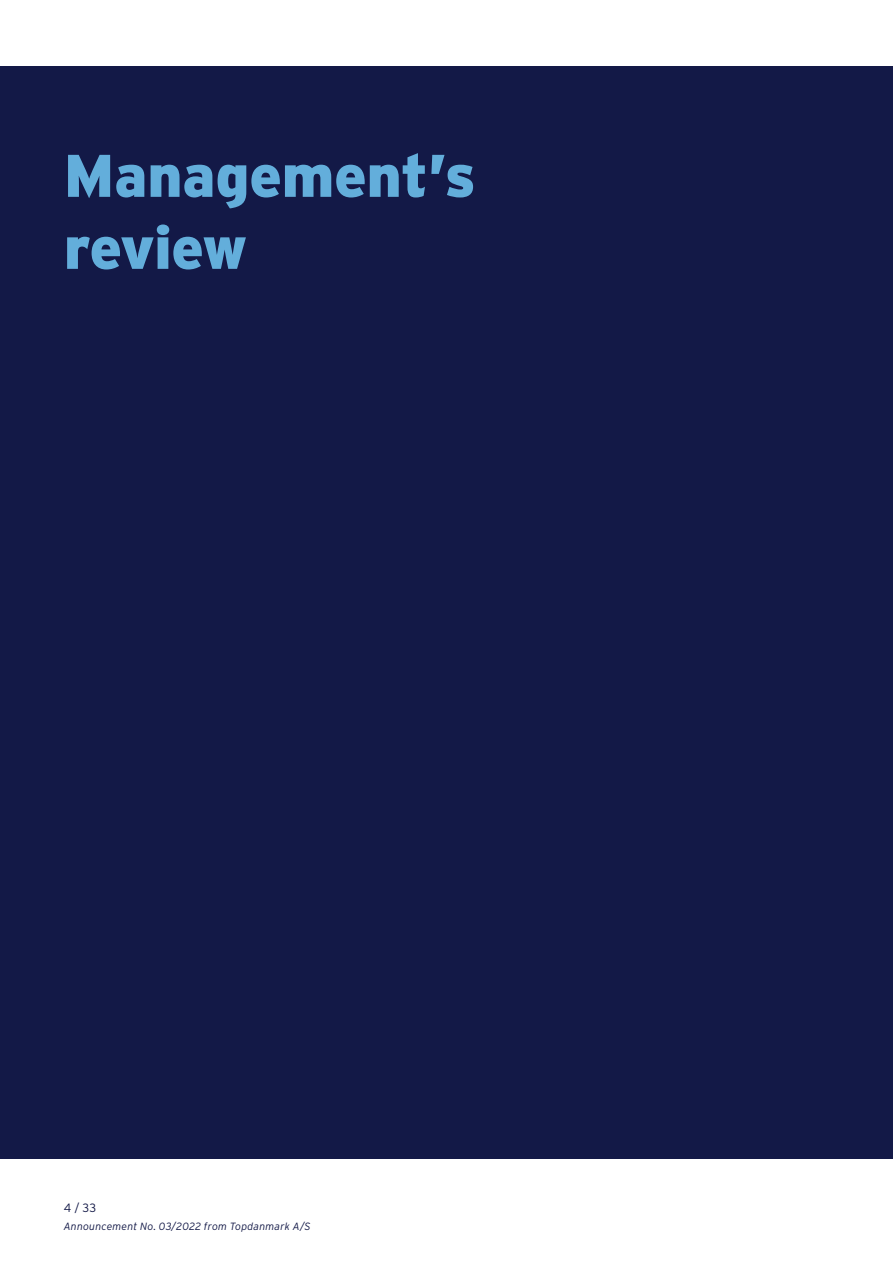
<style>
.page{position:relative;width:893px;height:1263px;background:#fff}
.page>*{position:absolute;margin:0;border:0;box-sizing:border-box;transform-origin:0 0}
.t1{font:900 60px/72px "Interstate";letter-spacing:-.01em;color:#63aedb}
.t2{font:300 12px "Interstate";color:#131947}
.t3{font:italic 300 10.5px "Interstate";letter-spacing:.015em;color:#131947}
</style>
<div class="page">
<div style="left:0;top:66px;width:893px;height:1093px;background:#131947"></div>
<h1 class="t1" style="left:64px;top:138px;width:413px">Management’s review</h1>
<p class="t2" style="left:64px;top:1199px;width:34px">4 / 33</p>
<p class="t3" style="left:64px;top:1218px;width:248px">Announcement No. 03/2022 from Topdanmark A/S</p>
</div>
